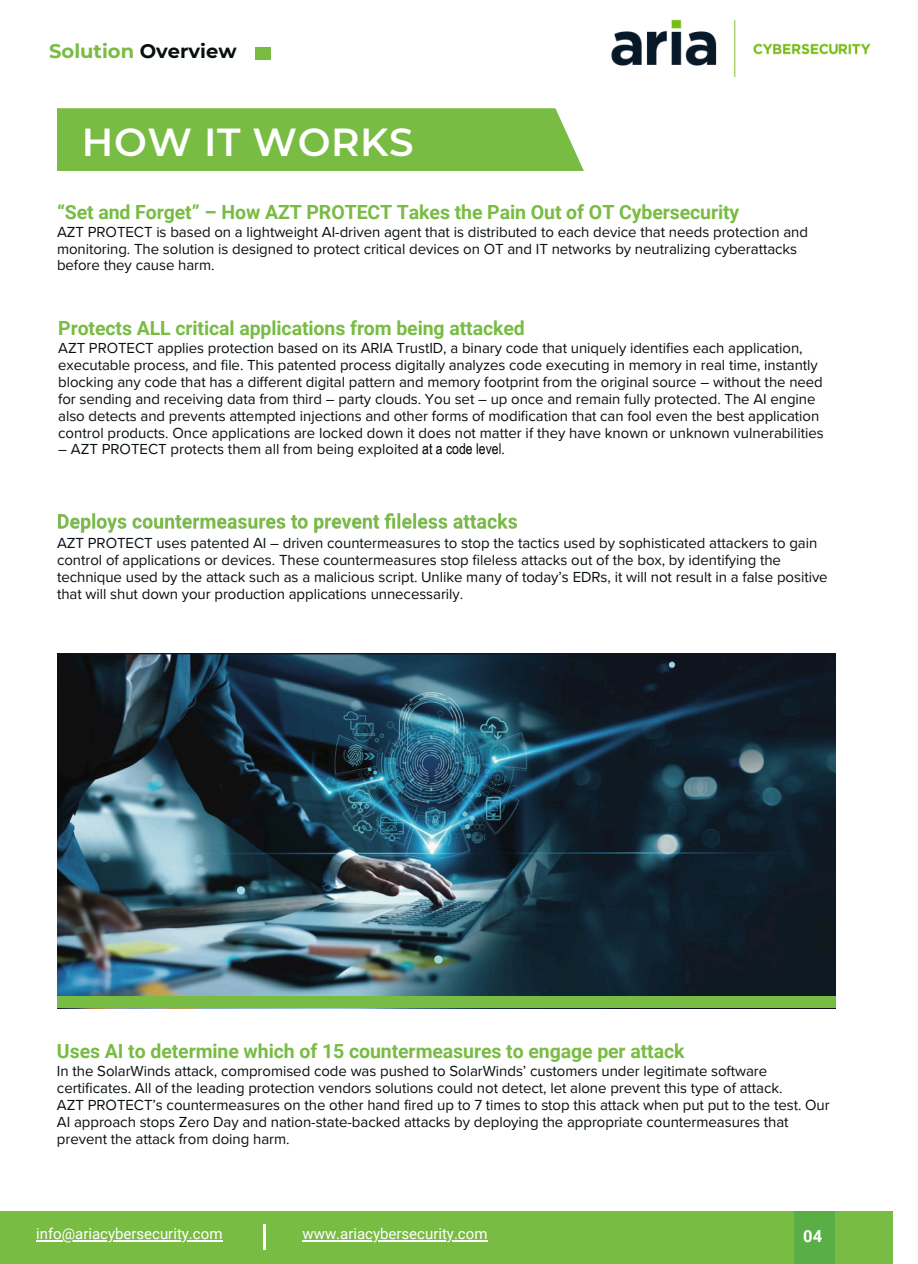
<style>
.page{position:relative;width:918px;height:1264px;background:#fff}
.page>*{position:absolute;margin:0;border:0;box-sizing:border-box;transform-origin:0 0}
.t1{font:600 39px "Montserrat";letter-spacing:.015em;color:#fff}
.t2{font:700 19.5px "Roboto";letter-spacing:-.005em;color:#78bc43}
.t3{font:700 19.5px "Montserrat";color:#78bc43}
.t4{font:700 16.5px "Roboto";color:#fff}
.t5{font:15px/16.8px "Proxima Nova";letter-spacing:-.005em;color:#090f10}
.t6{font:15px "Roboto";color:#fff}
.s1{color:#090f10}
.s2{font-family:"Arial Narrow";color:#000}
.s3{font-family:"Arial Narrow"}
</style>
<div class="page">
<img style="left:57px;top:653px;width:779px;height:355px">
<div style="left:57px;top:108px;width:527px;height:63px;background:#78bc43"></div>
<img style="left:58px;top:513px;width:458px;height:19px">
<svg style="left:255px;top:47px;width:16px;height:13px"></svg>
<div style="left:256px;top:47px;width:14px;height:13px;background:#78bc43"></div>
<div style="left:57px;top:996px;width:779px;height:11px;background:#78bc43"></div>
<div style="left:0;top:1211px;width:893px;height:52px;background:#78bc43"></div>
<svg style="left:264px;top:1224px;width:1px;height:25px"></svg>
<div style="left:795px;top:1211px;width:39px;height:52px;background:#59af46"></div>
<img style="left:611px;top:19px;width:260px;height:59px">
<hr style="left:36px;top:1240px;width:187px;height:1px;background:#fff">
<hr style="left:303px;top:1240px;width:185px;height:1px;background:#fff">
<p class="t3" style="left:49px;top:40px;width:189px">Solution <span class="s1">Overview</span></p>
<p class="t1" style="left:82px;top:119px;width:333px">HOW IT WORKS</p>
<p class="t2" style="left:57px;top:200px;width:684px">“Set and Forget” – How AZT PROTECT Takes the Pain Out of OT Cybersecurity</p>
<p class="t5" style="left:57px;top:224px;width:753px;line-height:16.4px">AZT PROTECT is based on a lightweight AI-driven agent that is distributed to each device that needs protection and monitoring. The solution is designed to protect critical devices on OT and IT networks by neutralizing cyberattacks before they cause harm.</p>
<p class="t2" style="left:58px;top:316px;width:468px">Protects ALL critical applications from being attacked</p>
<p class="t5" style="left:58px;top:340px;width:767px">AZT PROTECT applies protection based on its ARIA TrustID, a binary code that uniquely identifies each application, executable process, and file. This patented process digitally analyzes code executing in memory in real time, instantly blocking any code that has a different digital pattern and memory footprint from the original source – without the need for sending and receiving data from third – party clouds. You set – up once and remain fully protected. The AI engine also detects and prevents attempted injections and other forms of modification that can fool even the best application control products. Once applications are locked down it does not matter if they have known or unknown vulnerabilities</p>
<p class="t5" style="left:58px;top:441px;width:448px">– AZT PROTECT protects them all from being exploited <span class="s2">at a code leve</span><span class="s3">l</span>.</p>
<p class="t5" style="left:57px;top:535px;width:772px">AZT PROTECT uses patented AI – driven countermeasures to stop the tactics used by sophisticated attackers to gain control of applications or devices. These countermeasures stop fileless attacks out of the box, by identifying the technique used by the attack such as a malicious script. Unlike many of today’s EDRs, it will not result in a false positive that will shut down your production applications unnecessarily.</p>
<p class="t2" style="left:57px;top:1040px;width:629px">Uses AI to determine which of 15 countermeasures to engage per attack</p>
<p class="t5" style="left:57px;top:1063px;width:727px">In the SolarWinds attack, compromised code was pushed to SolarWinds’ customers under legitimate software certificates. All of the leading protection vendors solutions could not detect, let alone prevent this type of attack.</p>
<p class="t5" style="left:57px;top:1097px;width:774px">AZT PROTECT’s countermeasures on the other hand fired up to 7 times to stop this attack when put put to the test. Our<br>AI approach stops Zero Day and nation-state-backed attacks by deploying the appropriate countermeasures that prevent the attack from doing harm.</p>
<p class="t6" style="left:36px;top:1225px;width:188px">info@ariacybersecurity.com</p>
<p class="t6" style="left:303px;top:1225px;width:186px">www.ariacybersecurity.com</p>
<p class="t4" style="left:803px;top:1226px;width:20px">04</p>
</div>
